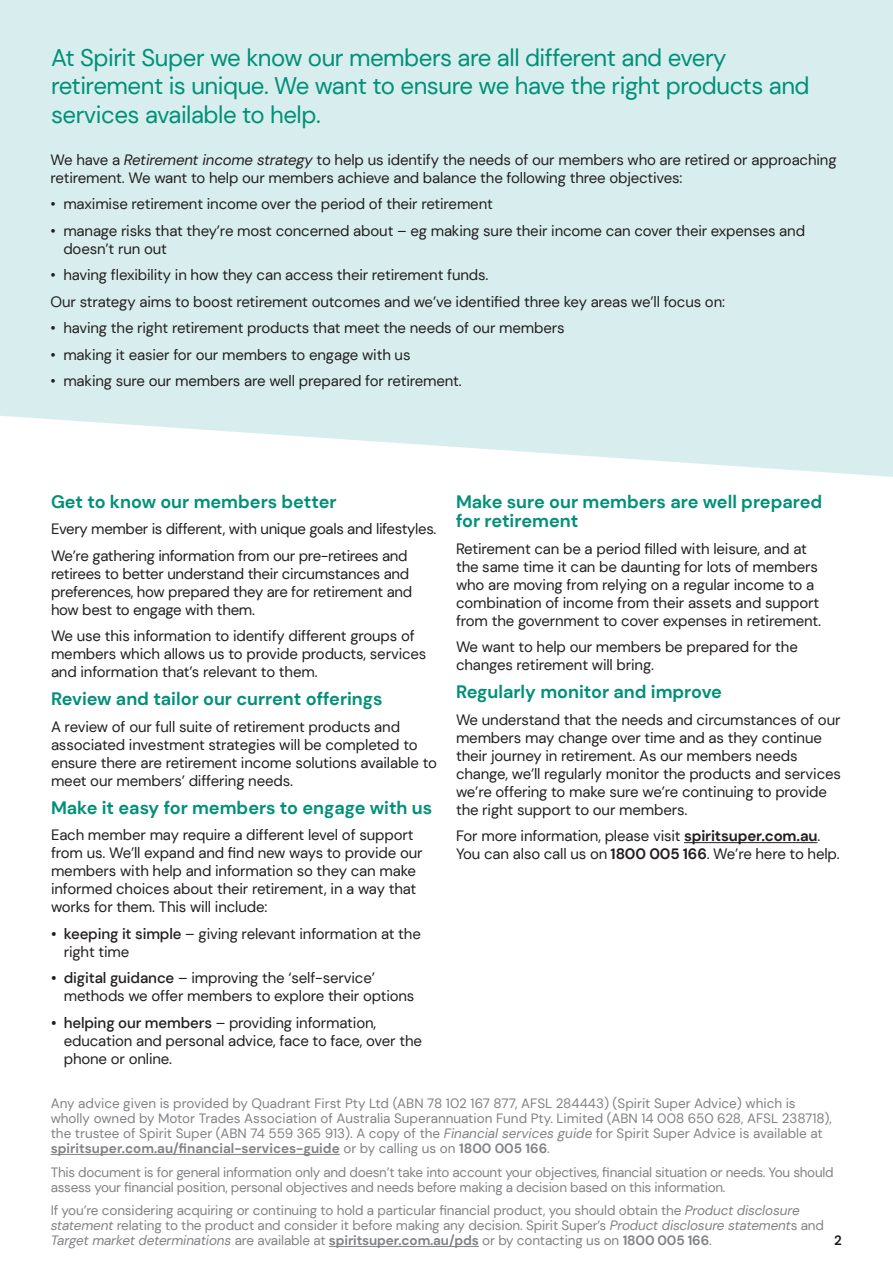
<style>
.page{position:relative;width:893px;height:1263px;background:#fff}
.page>*{position:absolute;margin:0;border:0;box-sizing:border-box;transform-origin:0 0}
.DM_Sans_13pt_Regular{font:24px/28.5px "DM Sans";letter-spacing:-.02em;color:#009078}
.Heads{font:700 18px/19.5px "DM Sans";color:#009078}
.Body{font:15px/18px "DM Sans";letter-spacing:-.01em;color:#231f20}
.Disclaimer{font:13.5px/15px "DM Sans";letter-spacing:-.01em;color:#808285}
.t1{font:700 13.5px "DM Sans";color:#231f20}
.s1{font-style:italic}
.s2{font-weight:500}
.s3{font-weight:700}
</style>
<div class="page">
<div style="left:0;top:0;width:893px;height:477px;background:#d8eeee"></div>
<hr style="left:684px;top:842px;width:133px;height:1px;background:#231f20">
<hr style="left:51px;top:1154px;width:289px;height:1px;background:#808285">
<hr style="left:329px;top:1246px;width:150px;height:1px;background:#808285">
<p class="DM_Sans_13pt_Regular" style="left:51px;top:43px;width:760px">At Spirit Super we know our members are all different and every retirement is unique. We want to ensure we have the right products and services available to help.</p>
<p class="Body" style="left:51px;top:151px;width:787px">We have a <span class="s1">Retirement income strategy</span> to help us identify the needs of our members who are retired or approaching retirement. We want to help our members achieve and balance the following three objectives:</p>
<p class="Body" style="left:51px;top:195px;width:444px">• maximise retirement income over the period of their retirement</p>
<p class="Body" style="left:63px;top:222px;width:743px;text-indent:-13px">• manage risks that they’re most concerned about – eg making sure their income can cover their expenses and doesn’t run out</p>
<p class="Body" style="left:51px;top:266px;width:439px">• having flexibility in how they can access their retirement funds.</p>
<p class="Body" style="left:51px;top:293px;width:676px">Our strategy aims to boost retirement outcomes and we’ve identified three key areas we’ll focus on:</p>
<p class="Body" style="left:51px;top:319px;width:515px">• having the right retirement products that meet the needs of our members</p>
<p class="Body" style="left:51px;top:346px;width:361px">• making it easier for our members to engage with us</p>
<p class="Body" style="left:51px;top:372px;width:413px">• making sure our members are well prepared for retirement.</p>
<p class="Heads" style="left:51px;top:491px;width:287px">Get to know our members better</p>
<p class="Body" style="left:51px;top:520px;width:387px">Every member is different, with unique goals and lifestyles.</p>
<p class="Body" style="left:51px;top:546px;width:363px">We’re gathering information from our pre-retirees and retirees to better understand their circumstances and preferences, how prepared they are for retirement and how best to engage with them.</p>
<p class="Body" style="left:51px;top:627px;width:377px">We use this information to identify different groups of members which allows us to provide products, services and information that’s relevant to them.</p>
<p class="Heads" style="left:51px;top:689px;width:333px">Review and tailor our current offerings</p>
<p class="Body" style="left:51px;top:717px;width:387px">A review of our full suite of retirement products and associated investment strategies will be completed to ensure there are retirement income solutions available to meet our members’ differing needs.</p>
<p class="Heads" style="left:51px;top:797px;width:383px">Make it easy for members to engage with us</p>
<p class="Body" style="left:51px;top:826px;width:373px">Each member may require a different level of support from us. We’ll expand and find new ways to provide our members with help and information so they can make informed choices about their retirement, in a way that works for them. This will include:</p>
<p class="Body" style="left:64px;top:924px;width:359px;text-indent:-13px"><span class="s2">• keeping it simple</span> – giving relevant information at the right time</p>
<p class="Body" style="left:64px;top:969px;width:352px;text-indent:-13px"><span class="s2">• digital guidance</span> – improving the ‘self-service’ methods we offer members to explore their options</p>
<p class="Body" style="left:64px;top:1013px;width:360px;text-indent:-13px"><span class="s2">• helping our members</span> – providing information, education and personal advice, face to face, over the phone or online.</p>
<p class="Heads" style="left:456px;top:491px;width:368px">Make sure our members are well prepared for retirement</p>
<p class="Body" style="left:456px;top:539px;width:367px">Retirement can be a period filled with leisure, and at the same time it can be daunting for lots of members who are moving from relying on a regular income to a combination of income from their assets and support from the government to cover expenses in retirement.</p>
<p class="Body" style="left:456px;top:638px;width:343px">We want to help our members be prepared for the changes retirement will bring.</p>
<p class="Heads" style="left:456px;top:682px;width:267px">Regularly monitor and improve</p>
<p class="Body" style="left:456px;top:710px;width:386px">We understand that the needs and circumstances of our members may change over time and as they continue their journey in retirement. As our members needs change, we’ll regularly monitor the products and services we’re offering to make sure we’re continuing to provide the right support to our members.</p>
<p class="Body" style="left:456px;top:827px;width:385px">For more information, please visit <span class="s3">spiritsuper.com.au</span>.<br>You can also call us on <span class="s3">1800 005 166</span>. We’re here to help.</p>
<p class="Disclaimer" style="left:51px;top:1096px;width:782px">Any advice given is provided by Quadrant First Pty Ltd (ABN 78 102 167 877, AFSL 284443) (Spirit Super Advice) which is wholly owned by Motor Trades Association of Australia Superannuation Fund Pty. Limited (ABN 14 008 650 628, AFSL 238718), the trustee of Spirit Super (ABN 74 559 365 913). A copy of the <span class="s1">Financial services guide</span> for Spirit Super Advice is available at <span class="s3">spiritsuper.com.au/financial-services-guide</span> or by calling us on <span class="s3">1800 005 166</span>.</p>
<p class="Disclaimer" style="left:51px;top:1164px;width:784px">This document is for general information only and doesn’t take into account your objectives, financial situation or needs. You should assess your financial position, personal objectives and needs before making a decision based on this information.</p>
<p class="Disclaimer" style="left:51px;top:1203px;width:775px">If you’re considering acquiring or continuing to hold a particular financial product, you should obtain the <span class="s1">Product disclosure statement</span> relating to the product and consider it before making any decision. Spirit Super’s <span class="s1">Product disclosure statement</span>s and<br><span class="s1">Target market determinations</span> are available at <span class="s3">spiritsuper.com.au/pds</span> or by contacting us on <span class="s3">1800 005 166</span>.</p>
<p class="t1" style="left:834px;top:1232px;width:9px">2</p>
</div>
